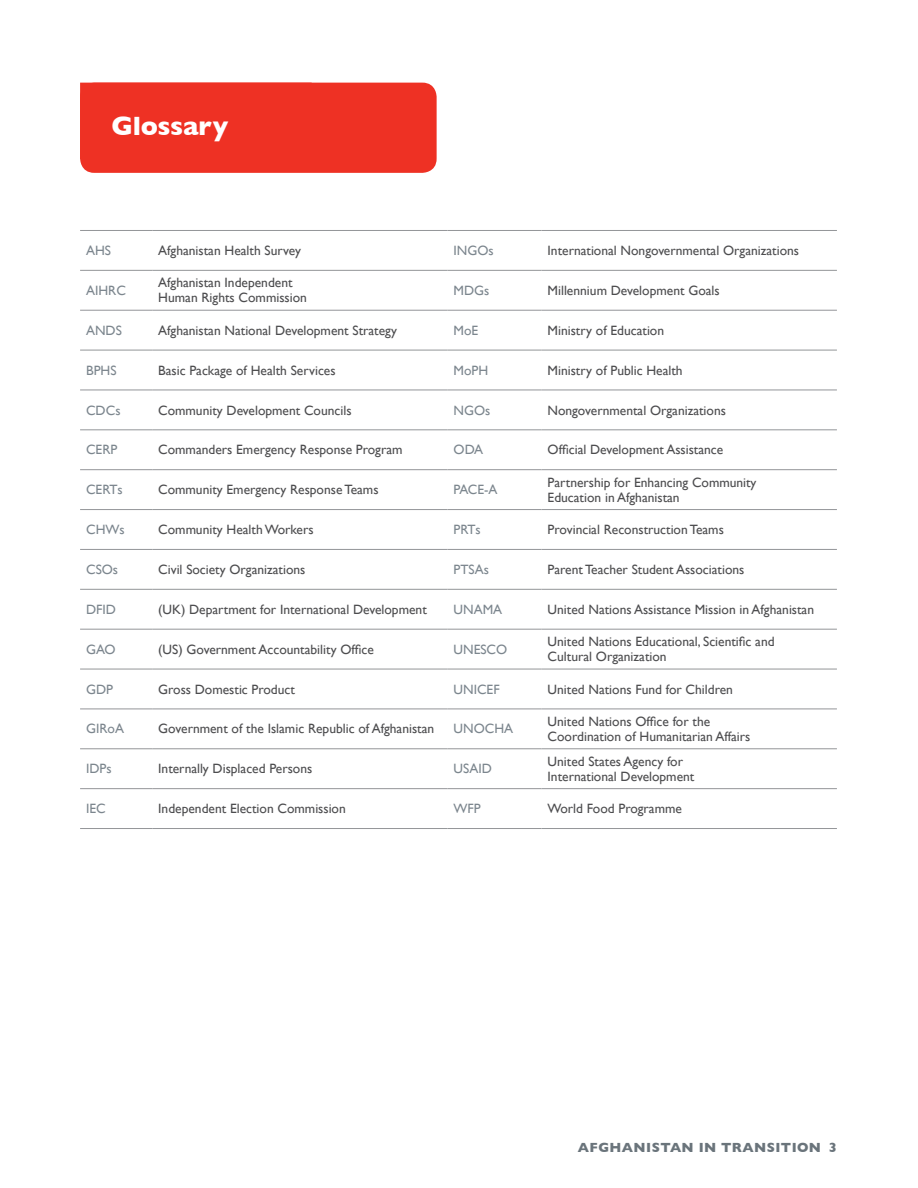
<style>
.page{position:relative;width:918px;height:1188px;background:#fff}
.page>*{position:absolute;margin:0;border:0;box-sizing:border-box;transform-origin:0 0}
.t1{font:700 27px "Gill Sans";color:#fff}
.t2{font:13.5px/15px "Gill Sans";color:#4d4d4f}
.t3{font:13.5px "Gill Sans";color:#7c868e}
.t4{font:700 13.5px "Gill Sans";letter-spacing:.03em;color:#6a747b}
</style>
<div class="page">
<hr style="left:80px;top:270px;width:72px;height:1px;background:#939598">
<hr style="left:152px;top:270px;width:296px;height:1px;background:#939598">
<hr style="left:448px;top:270px;width:94px;height:1px;background:#939598">
<hr style="left:542px;top:270px;width:295px;height:1px;background:#939598">
<hr style="left:80px;top:310px;width:72px;height:1px;background:#939598">
<hr style="left:152px;top:310px;width:296px;height:1px;background:#939598">
<hr style="left:448px;top:310px;width:94px;height:1px;background:#939598">
<hr style="left:542px;top:310px;width:295px;height:1px;background:#939598">
<hr style="left:80px;top:350px;width:72px;height:1px;background:#939598">
<hr style="left:152px;top:350px;width:296px;height:1px;background:#939598">
<hr style="left:448px;top:350px;width:94px;height:1px;background:#939598">
<hr style="left:542px;top:350px;width:295px;height:1px;background:#939598">
<hr style="left:80px;top:390px;width:72px;height:1px;background:#939598">
<hr style="left:152px;top:390px;width:296px;height:1px;background:#939598">
<hr style="left:448px;top:390px;width:94px;height:1px;background:#939598">
<hr style="left:542px;top:390px;width:295px;height:1px;background:#939598">
<hr style="left:80px;top:429px;width:72px;height:1px;background:#939598">
<hr style="left:152px;top:429px;width:296px;height:1px;background:#939598">
<hr style="left:448px;top:429px;width:94px;height:1px;background:#939598">
<hr style="left:542px;top:429px;width:295px;height:1px;background:#939598">
<hr style="left:80px;top:469px;width:72px;height:1px;background:#939598">
<hr style="left:152px;top:469px;width:296px;height:1px;background:#939598">
<hr style="left:448px;top:469px;width:94px;height:1px;background:#939598">
<hr style="left:542px;top:469px;width:295px;height:1px;background:#939598">
<hr style="left:80px;top:509px;width:72px;height:1px;background:#939598">
<hr style="left:152px;top:509px;width:296px;height:1px;background:#939598">
<hr style="left:448px;top:509px;width:94px;height:1px;background:#939598">
<hr style="left:542px;top:509px;width:295px;height:1px;background:#939598">
<hr style="left:80px;top:549px;width:72px;height:1px;background:#939598">
<hr style="left:152px;top:549px;width:296px;height:1px;background:#939598">
<hr style="left:448px;top:549px;width:94px;height:1px;background:#939598">
<hr style="left:542px;top:549px;width:295px;height:1px;background:#939598">
<hr style="left:80px;top:589px;width:72px;height:1px;background:#939598">
<hr style="left:152px;top:589px;width:296px;height:1px;background:#939598">
<hr style="left:448px;top:589px;width:94px;height:1px;background:#939598">
<hr style="left:542px;top:589px;width:295px;height:1px;background:#939598">
<hr style="left:80px;top:629px;width:72px;height:1px;background:#939598">
<hr style="left:152px;top:629px;width:296px;height:1px;background:#939598">
<hr style="left:448px;top:629px;width:94px;height:1px;background:#939598">
<hr style="left:542px;top:629px;width:295px;height:1px;background:#939598">
<hr style="left:80px;top:669px;width:72px;height:1px;background:#939598">
<hr style="left:152px;top:669px;width:296px;height:1px;background:#939598">
<hr style="left:448px;top:669px;width:94px;height:1px;background:#939598">
<hr style="left:542px;top:669px;width:295px;height:1px;background:#939598">
<hr style="left:80px;top:709px;width:72px;height:1px;background:#939598">
<hr style="left:152px;top:709px;width:296px;height:1px;background:#939598">
<hr style="left:448px;top:709px;width:94px;height:1px;background:#939598">
<hr style="left:542px;top:709px;width:295px;height:1px;background:#939598">
<hr style="left:80px;top:748px;width:72px;height:1px;background:#939598">
<hr style="left:152px;top:748px;width:296px;height:1px;background:#939598">
<hr style="left:448px;top:748px;width:94px;height:1px;background:#939598">
<hr style="left:542px;top:748px;width:295px;height:1px;background:#939598">
<hr style="left:80px;top:788px;width:72px;height:1px;background:#939598">
<hr style="left:152px;top:788px;width:296px;height:1px;background:#939598">
<hr style="left:448px;top:788px;width:94px;height:1px;background:#939598">
<hr style="left:542px;top:788px;width:295px;height:1px;background:#939598">
<hr style="left:80px;top:828px;width:72px;height:1px;background:#939598">
<hr style="left:152px;top:828px;width:296px;height:1px;background:#939598">
<hr style="left:448px;top:828px;width:94px;height:1px;background:#939598">
<hr style="left:542px;top:828px;width:295px;height:1px;background:#939598">
<hr style="left:80px;top:230px;width:72px;height:1px;background:#939598">
<hr style="left:152px;top:230px;width:296px;height:1px;background:#939598">
<hr style="left:448px;top:230px;width:94px;height:1px;background:#939598">
<hr style="left:542px;top:230px;width:295px;height:1px;background:#939598">
<div style="left:80px;top:83px;width:357px;height:90px;background:#ee3124;border-radius:14px"></div>
<h1 class="t1" style="left:112px;top:110px;width:118px">Glossary</h1>
<p class="t3" style="left:86px;top:243px;width:27px">AH S</p>
<p class="t2" style="left:158px;top:243px;width:144px">Afghanistan Health Survey</p>
<p class="t3" style="left:454px;top:243px;width:10px">INGO</p>
<p class="t3" style="left:489px;top:243px;width:7px">s</p>
<p class="t2" style="left:548px;top:243px;width:253px">International Nongovernmental Organizations</p>
<p class="t3" style="left:86px;top:282px;width:9px">AIHR</p>
<p class="t3" style="left:116px;top:282px;width:11px">C</p>
<p class="t2" style="left:158px;top:275px;width:150px">Afghanistan Independent<br>Human Rights Commission</p>
<p class="t3" style="left:454px;top:282px;width:11px">MDG</p>
<p class="t3" style="left:484px;top:282px;width:7px">s</p>
<p class="t2" style="left:548px;top:283px;width:174px">Millennium Development Goals</p>
<p class="t3" style="left:86px;top:322px;width:11px">AND</p>
<p class="t3" style="left:116px;top:322px;width:8px">S</p>
<p class="t2" style="left:158px;top:323px;width:240px">Afghanistan National Development Strategy</p>
<p class="t3" style="left:454px;top:322px;width:25px">MoE</p>
<p class="t2" style="left:548px;top:323px;width:118px">Ministry of Education</p>
<p class="t3" style="left:86px;top:362px;width:32px">BPHS</p>
<p class="t2" style="left:158px;top:362px;width:179px">Basic Package of Health Services</p>
<p class="t3" style="left:454px;top:362px;width:34px">MoPH</p>
<p class="t2" style="left:548px;top:362px;width:137px">Ministry of Public Health</p>
<p class="t3" style="left:86px;top:402px;width:36px">CDCs</p>
<p class="t2" style="left:158px;top:402px;width:195px">Community Development Councils</p>
<p class="t3" style="left:454px;top:402px;width:11px">NGO</p>
<p class="t3" style="left:485px;top:402px;width:7px">s</p>
<p class="t2" style="left:548px;top:402px;width:180px">Nongovernmental Organizations</p>
<p class="t3" style="left:86px;top:442px;width:33px">CERP</p>
<p class="t2" style="left:158px;top:442px;width:246px">Commanders Emergency Response Program</p>
<p class="t3" style="left:454px;top:442px;width:11px">ODA</p>
<p class="t2" style="left:548px;top:442px;width:177px">Official Development Assistance</p>
<p class="t3" style="left:86px;top:482px;width:38px">CERTs</p>
<p class="t2" style="left:158px;top:482px;width:222px">Community Emergency Response Teams</p>
<p class="t3" style="left:454px;top:482px;width:45px">PACE-A</p>
<p class="t2" style="left:548px;top:475px;width:210px">Partnership for Enhancing Community<br>Education in Afghanistan</p>
<p class="t3" style="left:86px;top:522px;width:40px">CHWs</p>
<p class="t2" style="left:158px;top:522px;width:157px">Community Health Workers</p>
<p class="t3" style="left:454px;top:522px;width:29px">PRTs</p>
<p class="t2" style="left:548px;top:522px;width:178px">Provincial Reconstruction Teams</p>
<p class="t3" style="left:86px;top:561px;width:34px">CSOs</p>
<p class="t2" style="left:158px;top:562px;width:149px">Civil Society Organizations</p>
<p class="t3" style="left:454px;top:561px;width:37px">PTSAs</p>
<p class="t2" style="left:548px;top:562px;width:198px">Parent Teacher Student Associations</p>
<p class="t3" style="left:86px;top:601px;width:9px">DFID</p>
<p class="t2" style="left:158px;top:602px;width:270px">(UK) Department for International Development</p>
<p class="t3" style="left:454px;top:601px;width:11px">UNAMA</p>
<p class="t2" style="left:548px;top:602px;width:268px">United Nations Assistance Mission in Afghanistan</p>
<p class="t3" style="left:86px;top:641px;width:11px">GAO</p>
<p class="t2" style="left:158px;top:642px;width:217px">(US) Government Accountability Office</p>
<p class="t3" style="left:454px;top:641px;width:10px">UNE</p>
<p class="t3" style="left:480px;top:641px;width:27px">SCO</p>
<p class="t2" style="left:548px;top:634px;width:229px">United Nations Educational, Scientific and<br>Cultural Organization</p>
<p class="t3" style="left:86px;top:681px;width:28px">GD P</p>
<p class="t2" style="left:158px;top:681px;width:138px">Gross Domestic Product</p>
<p class="t3" style="left:454px;top:681px;width:40px">UNICEF</p>
<p class="t2" style="left:548px;top:681px;width:187px">United Nations Fund for Children</p>
<p class="t3" style="left:86px;top:721px;width:39px">GIRoA</p>
<p class="t2" style="left:158px;top:721px;width:277px">Government of the Islamic Republic of Afghanistan</p>
<p class="t3" style="left:454px;top:721px;width:11px">UNO</p>
<p class="t3" style="left:485px;top:721px;width:20px">CHA</p>
<p class="t2" style="left:548px;top:714px;width:204px">United Nations Office for the<br>Coordination of Humanitarian Affairs</p>
<p class="t3" style="left:86px;top:761px;width:27px">ID Ps</p>
<p class="t2" style="left:158px;top:761px;width:156px">Internally Displaced Persons</p>
<p class="t3" style="left:454px;top:761px;width:25px">USAID</p>
<p class="t2" style="left:548px;top:754px;width:148px">United States Agency for<br>International Development</p>
<p class="t3" style="left:86px;top:801px;width:21px">IE C</p>
<p class="t2" style="left:158px;top:801px;width:189px">Independent Election Commission</p>
<p class="t3" style="left:454px;top:801px;width:29px">WFP</p>
<p class="t2" style="left:548px;top:801px;width:136px">World Food Programme</p>
<p class="t4" style="left:578px;top:1140px;width:23px">AFGH</p>
<p class="t4" style="left:622px;top:1140px;width:22px">ANIST</p>
<p class="t4" style="left:670px;top:1140px;width:95px">ANIN TRANSITION</p>
<p class="t4" style="left:829px;top:1140px;width:10px">3</p>
</div>
